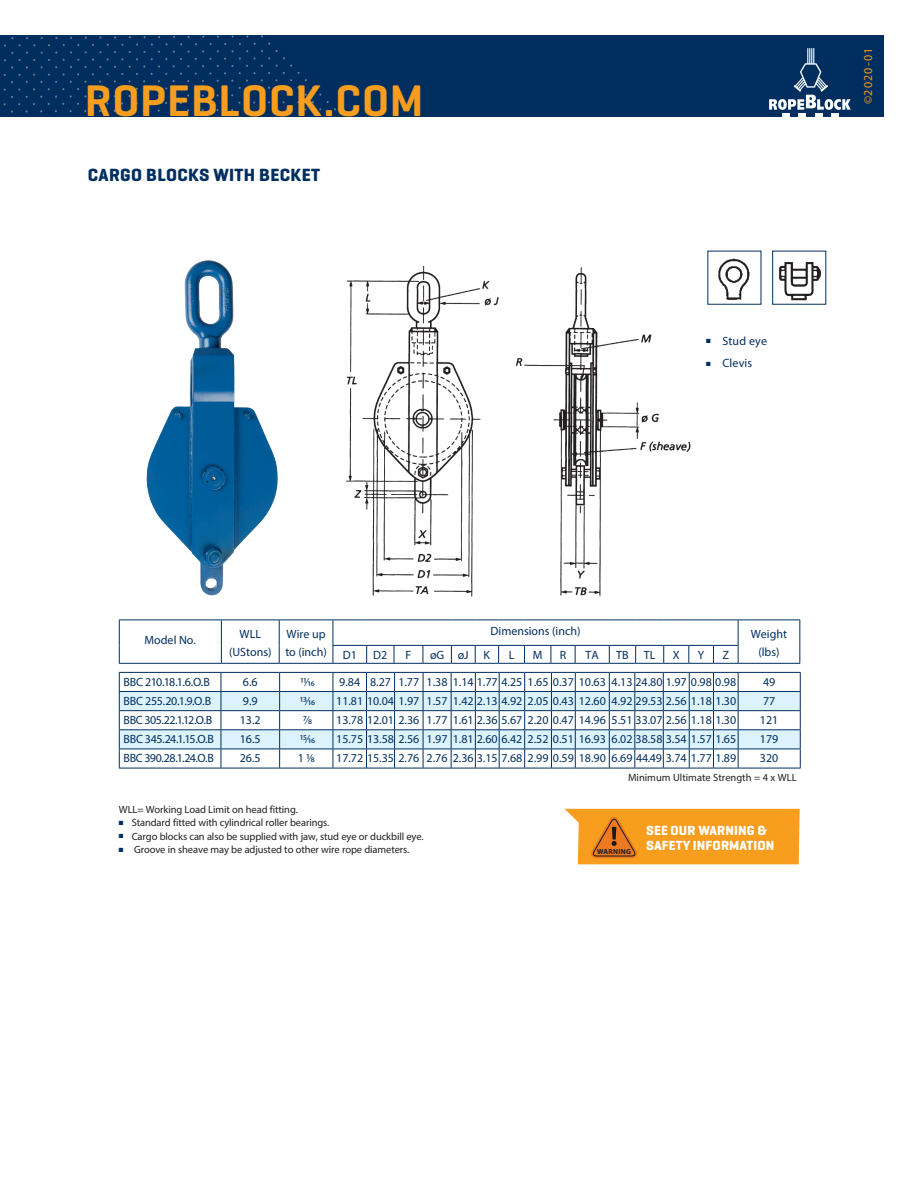
<style>
.page{position:relative;width:918px;height:1188px;background:#fff}
.page>*{position:absolute;margin:0;border:0;box-sizing:border-box;transform-origin:0 0}
.t1{font:600 45px "Geogrotesque";letter-spacing:.015em;color:#f89d1e}
.t2{font:700 18px "Geogrotesque";letter-spacing:.02em;color:#002f5f}
.t3{font:700 13.5px/15px "Geogrotesque";letter-spacing:.01em;color:#fff}
.t4{font:12px/18px "Myriad Pro";color:#002f5f;text-align:center}
.t5{font:12px "Myriad Pro";letter-spacing:.09em;color:#f89d1e}
.t6{font:10.5px "Myriad Pro";letter-spacing:-.01em;color:#231f20}
.t7{font:700 7.2px "Myriad";letter-spacing:.04em;color:#1a191e}
.s1{color:#002f5f}
</style>
<div class="page">
<div style="left:0;top:35px;width:884px;height:81px;background:#002f5f"></div>
<svg style="left:3px;top:35px;width:333px;height:78px"></svg>
<svg style="left:769px;top:48px;width:82px;height:69px"></svg>
<svg style="left:119px;top:672px;width:682px;height:97px"></svg>
<hr style="left:738px;top:768px;width:63px;height:1px;background:#002f5f">
<hr style="left:119px;top:620px;width:102px;height:1px;background:#002f5f">
<hr style="left:221px;top:620px;width:58px;height:1px;background:#002f5f">
<hr style="left:279px;top:620px;width:54px;height:1px;background:#002f5f">
<svg style="left:119px;top:620px;width:1px;height:43px"></svg>
<svg style="left:221px;top:620px;width:1px;height:43px"></svg>
<svg style="left:279px;top:620px;width:1px;height:43px"></svg>
<hr style="left:119px;top:663px;width:102px;height:1px;background:#002f5f">
<hr style="left:221px;top:663px;width:58px;height:1px;background:#002f5f">
<hr style="left:279px;top:663px;width:54px;height:1px;background:#002f5f">
<hr style="left:333px;top:620px;width:34px;height:1px;background:#002f5f">
<svg style="left:367px;top:620px;width:208px;height:1px"></svg>
<hr style="left:575px;top:620px;width:34px;height:1px;background:#002f5f">
<hr style="left:738px;top:620px;width:62px;height:1px;background:#002f5f">
<svg style="left:799px;top:620px;width:1px;height:43px"></svg>
<hr style="left:738px;top:663px;width:62px;height:1px;background:#002f5f">
<hr style="left:333px;top:645px;width:34px;height:1px;background:#002f5f">
<svg style="left:333px;top:620px;width:1px;height:43px"></svg>
<hr style="left:575px;top:645px;width:34px;height:1px;background:#002f5f">
<hr style="left:333px;top:663px;width:34px;height:1px;background:#002f5f">
<svg style="left:366px;top:645px;width:210px;height:19px"></svg>
<hr style="left:575px;top:663px;width:34px;height:1px;background:#002f5f">
<svg style="left:609px;top:620px;width:130px;height:44px"></svg>
<img style="left:146px;top:260px;width:132px;height:336px">
<img style="left:346px;top:267px;width:345px;height:330px">
<svg style="left:565px;top:809px;width:235px;height:55px;background:#f49d2a"></svg>
<img style="left:718px;top:258px;width:32px;height:42px">
<img style="left:779px;top:262px;width:43px;height:39px">
<h1 class="t1" style="left:85px;top:73px;width:340px">ROPEBLOCK.COM</h1>
<h2 class="t2" style="left:88px;top:164px;width:234px">CARGO BLOCKS WITH BECKET</h2>
<p class="t4" style="left:706px;top:331px;width:63px">■ Stud eye</p>
<p class="t4" style="left:706px;top:354px;width:48px">■ Clevis</p>
<p class="t5" style="left:861px;top:104px;width:58px;rotate:-90deg">©2020-01</p>
<p class="t4" style="left:145px;top:631px;width:53px">Model No.</p>
<p class="t4" style="left:229px;top:625px;width:44px">WLL (UStons)</p>
<p class="t4" style="left:285px;top:625px;width:43px;text-align:left">Wire up to (inch)</p>
<p class="t4" style="left:491px;top:622px;width:91px">Dimensions (inch)</p>
<p class="t4" style="left:751px;top:624px;width:38px">Weight</p>
<p class="t4" style="left:343px;top:646px;width:16px">D1</p>
<p class="t4" style="left:373px;top:646px;width:16px">D2</p>
<p class="t4" style="left:758px;top:642px;width:23px">(lbs)</p>
<p class="t4" style="left:406px;top:646px;width:7px">F</p>
<p class="t4" style="left:430px;top:645px;width:62px">øG øJ K</p>
<p class="t4" style="left:509px;top:645px;width:7px">L</p>
<p class="t4" style="left:533px;top:645px;width:11px">M</p>
<p class="t4" style="left:560px;top:645px;width:8px">R</p>
<p class="t4" style="left:586px;top:645px;width:15px">TA</p>
<p class="t4" style="left:616px;top:645px;width:14px">TB</p>
<p class="t4" style="left:644px;top:645px;width:13px">TL</p>
<p class="t4" style="left:673px;top:645px;width:8px">X</p>
<p class="t4" style="left:698px;top:645px;width:8px">Y</p>
<p class="t4" style="left:722px;top:645px;width:8px">Z</p>
<p class="t4" style="left:124px;top:672px;width:88px">BBC 210.18.1.6.O.B</p>
<p class="t4" style="left:243px;top:672px;width:16px">6.6</p>
<p class="t4" style="left:300px;top:672px;width:16px">11/16</p>
<p class="t4" style="left:339px;top:672px;width:399px">9.84 8.27 1.77 1.38 1.14 1.77 4.25 1.65 0.37 10.63 4.13 24.80 1.97 0.98 0.98</p>
<p class="t4" style="left:763px;top:672px;width:14px">49</p>
<p class="t4" style="left:124px;top:692px;width:89px">BBC 255.20.1.9.O.B</p>
<p class="t4" style="left:243px;top:692px;width:16px">9.9</p>
<p class="t4" style="left:300px;top:692px;width:16px">13/16</p>
<p class="t4" style="left:336px;top:692px;width:402px">11.81 10.04 1.97 1.57 1.42 2.13 4.92 2.05 0.43 12.60 4.92 29.53 2.56 1.18 1.30</p>
<p class="t4" style="left:763px;top:692px;width:14px">77</p>
<p class="t4" style="left:124px;top:711px;width:90px">BBC 305.22.1.12.O.B</p>
<p class="t4" style="left:240px;top:711px;width:22px">13.2</p>
<p class="t4" style="left:303px;top:711px;width:10px">7/8</p>
<p class="t4" style="left:336px;top:711px;width:402px">13.78 12.01 2.36 1.77 1.61 2.36 5.67 2.20 0.47 14.96 5.51 33.07 2.56 1.18 1.30</p>
<p class="t4" style="left:760px;top:711px;width:20px">121</p>
<p class="t4" style="left:124px;top:730px;width:92px">BBC 345.24.1.15.O.B</p>
<p class="t4" style="left:240px;top:730px;width:22px">16.5</p>
<p class="t4" style="left:300px;top:730px;width:16px">15/16</p>
<p class="t4" style="left:336px;top:730px;width:402px">15.75 13.58 2.56 1.97 1.81 2.60 6.42 2.52 0.51 16.93 6.02 38.58 3.54 1.57 1.65</p>
<p class="t4" style="left:760px;top:730px;width:20px">179</p>
<p class="t4" style="left:124px;top:749px;width:92px">BBC 390.28.1.24.O.B</p>
<p class="t4" style="left:240px;top:749px;width:22px">26.5</p>
<p class="t4" style="left:298px;top:749px;width:19px">1 1/8</p>
<p class="t4" style="left:336px;top:749px;width:402px">17.72 15.35 2.76 2.76 2.36 3.15 7.68 2.99 0.59 18.90 6.69 44.49 3.74 1.77 1.89</p>
<p class="t4" style="left:760px;top:749px;width:20px">320</p>
<p class="t6" style="left:119px;top:803px;width:181px">WLL= Working Load Limit on head fitting.</p>
<p class="t6" style="left:119px;top:816px;width:212px"><span class="s1">■</span> Standard fitted with cylindrical roller bearings.</p>
<p class="t6" style="left:119px;top:830px;width:306px"><span class="s1">■</span> Cargo blocks can also be supplied with jaw, stud eye or duckbill eye.</p>
<p class="t6" style="left:119px;top:843px;width:292px"><span class="s1">■</span> Groove in sheave may be adjusted to other wire rope diameters.</p>
<p class="t6" style="left:628px;top:771px;width:170px">Minimum Ultimate Strength = 4 x WLL</p>
<p class="t7" style="left:597px;top:848px;width:35px">WARNING</p>
<p class="t3" style="left:646px;top:822px;width:130px">SEE OUR WARNING &amp;<br>SAFETY INFORMATION</p>
</div>
